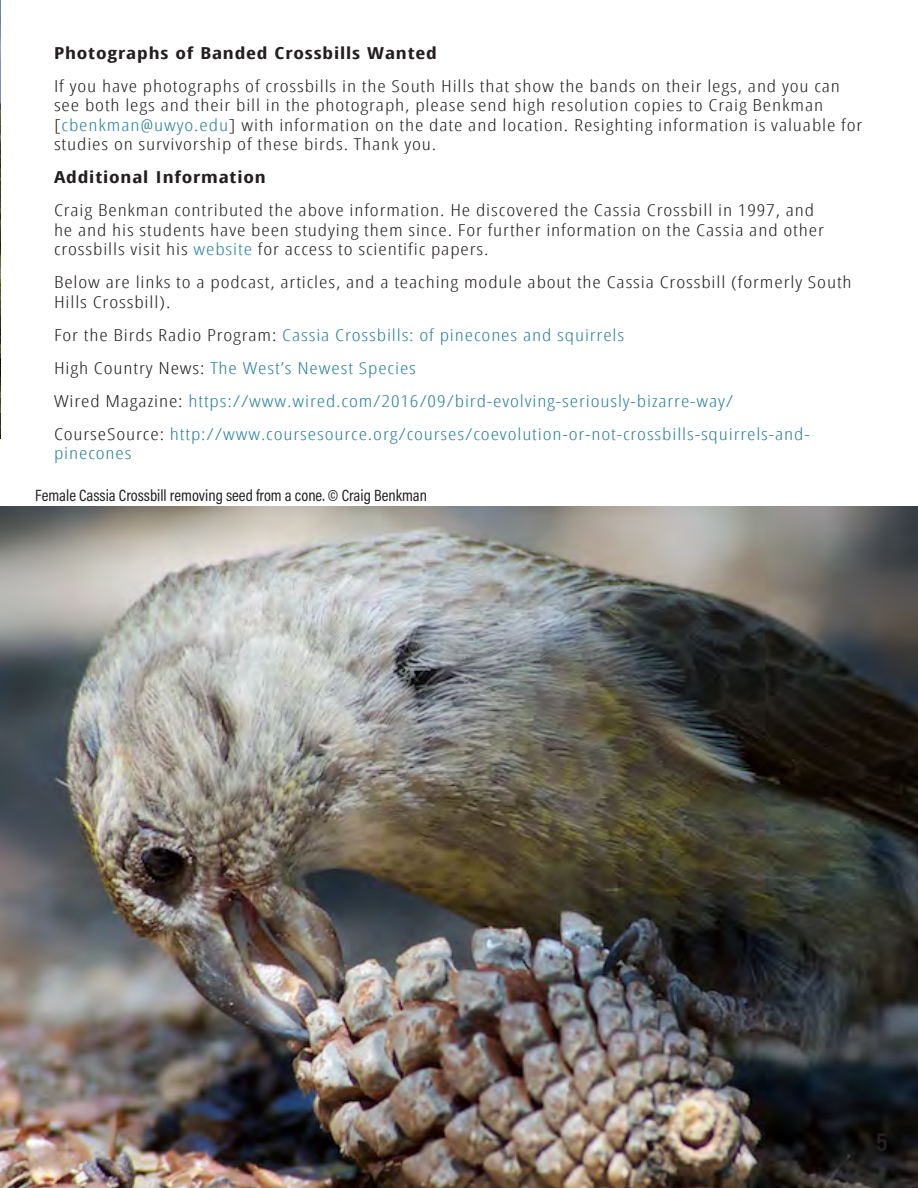
<style>
.page{position:relative;width:918px;height:1188px;background:#fff}
.page>*{position:absolute;margin:0;border:0;box-sizing:border-box;transform-origin:0 0}
.t1{font:700 27px "Acumin Pro Cond";color:#231f20}
.Body_text_paragraph{font:300 condensed 16.5px/19.5px "Open Sans";letter-spacing:.04em;color:#231f20;scale:1.3 1}
.Body_text_paragraph-2{font:300 condensed 16.5px/19.5px "Open Sans";letter-spacing:.04em;color:#2b819d;scale:1.3 1}
.Body_text_paragraph-3{font:700 condensed 16.5px "Open Sans";letter-spacing:.04em;color:#231f20;scale:1.3 1}
.Body_text_paragraph-4{font:16.5px "Acumin Pro Cond";color:#231f20}
.s1{color:#2b819d}
.s2{color:#231f20}
</style>
<div class="page">
<img style="left:0;top:0;width:1px;height:439px">
<img style="left:0;top:506px;width:918px;height:682px">
<p class="Body_text_paragraph-3" style="left:54px;top:41px;width:296px">Photographs of Banded Crossbills Wanted</p>
<p class="Body_text_paragraph" style="left:54px;top:75px;width:623px">If you have photographs of crossbills in the South Hills that show the bands on their legs, and you can see both legs and their bill in the photograph, please send high resolution copies to Craig Benkman [<span class="s1">cbenkman@uwyo.edu</span>] with information on the date and location. Resighting information is valuable for studies on survivorship of these birds. Thank you.</p>
<p class="Body_text_paragraph-3" style="left:54px;top:166px;width:164px">Additional Information</p>
<p class="Body_text_paragraph" style="left:54px;top:200px;width:594px">Craig Benkman contributed the above information. He discovered the Cassia Crossbill in 1997, and he and his students have been studying them since. For further information on the Cassia and other crossbills visit his <span class="s1">website</span> for access to scientific papers.</p>
<p class="Body_text_paragraph" style="left:54px;top:272px;width:615px">Below are links to a podcast, articles, and a teaching module about the Cassia Crossbill (formerly South<br>Hills Crossbill).</p>
<p class="Body_text_paragraph-2" style="left:54px;top:324px;width:440px"><span class="s2">For the Birds Radio Program:</span> Cassia Crossbills: of pinecones and squirrels</p>
<p class="Body_text_paragraph-2" style="left:54px;top:357px;width:280px"><span class="s2">High Country News:</span> The West’s Newest Species</p>
<p class="Body_text_paragraph-2" style="left:54px;top:390px;width:524px"><span class="s2">Wired Magazine:</span> https://www.wired.com/2016/09/bird-evolving-seriously-bizarre-way/</p>
<p class="Body_text_paragraph-2" style="left:54px;top:423px;width:583px"><span class="s2">CourseSource:</span> http://www.coursesource.org/courses/coevolution-or-not-crossbills-squirrels-and&shy;pinecones</p>
<p class="Body_text_paragraph-4" style="left:35px;top:485px;width:393px">Female Cassia Crossbill removing seed from a cone. © Craig Benkman</p>
<p class="t1" style="left:876px;top:1124px;width:14px">5</p>
</div>
